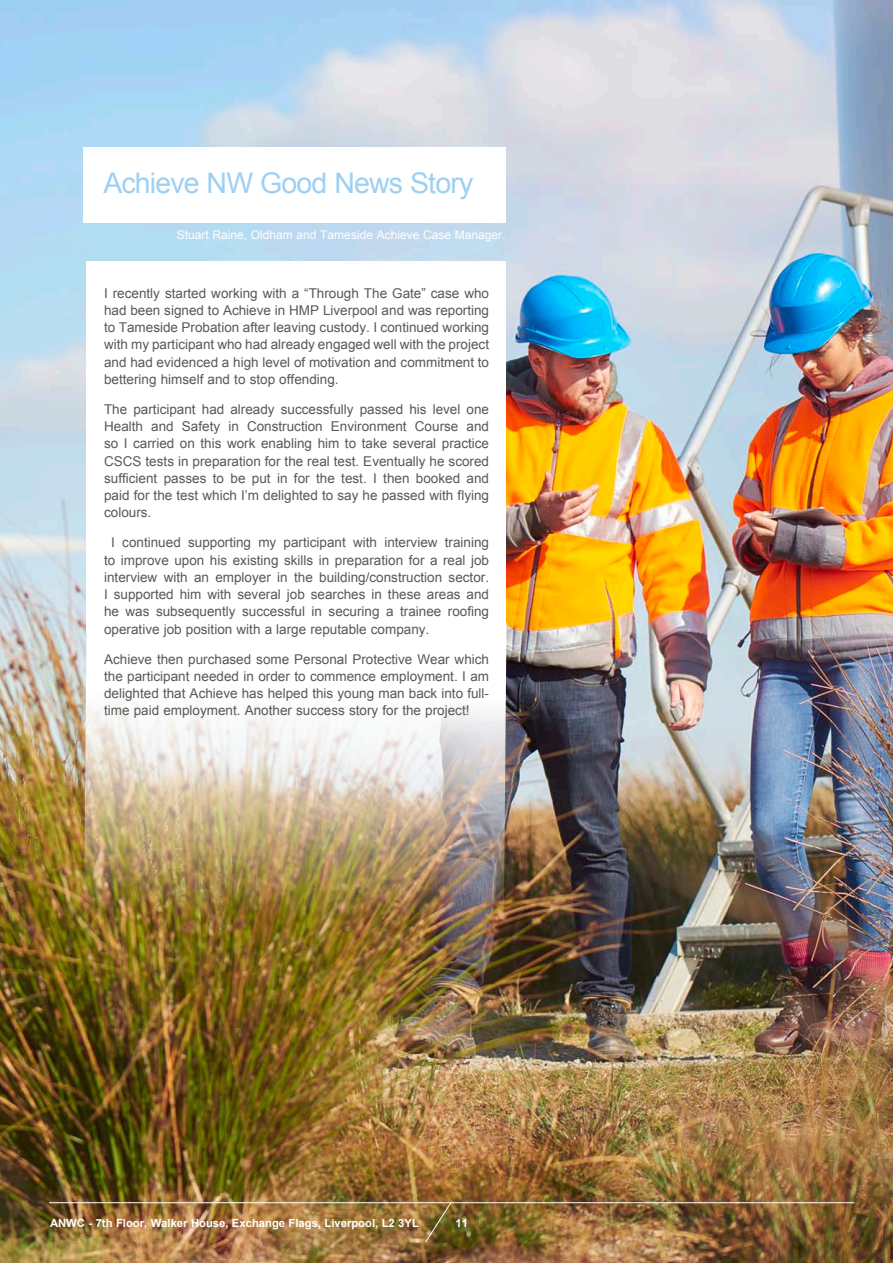
<style>
.page{position:relative;width:893px;height:1263px;background:#fff}
.page>*{position:absolute;margin:0;border:0;box-sizing:border-box;transform-origin:0 0}
.t1{font:28.5px "Arial";letter-spacing:-.03em;color:#9ed0f3}
.t2{font:13.5px/17.2px "Arial";color:#57585a;text-align:justify}
.t3{font:12px "Arial";color:#fff}
.t4{font:700 11.25px "Arial";color:#fff}
</style>
<div class="page">
<img style="left:0;top:0;width:893px;height:1263px">
<img style="left:83px;top:618px;width:423px;height:436px">
<hr style="left:49px;top:1202px;width:805px;height:1px;background:#fff">
<svg style="left:425px;top:1201px;width:27px;height:42px"></svg>
<div style="left:84px;top:147px;width:422px;height:75px;background:#fff"></div>
<div style="left:86px;top:262px;width:420px;height:373px;background:#fff"></div>
<p class="t1" style="left:103px;top:165px;width:371px">Achieve NW Good News Story</p>
<p class="t3" style="left:177px;top:227px;width:330px">Stuart Raine, Oldham and Tameside Achieve Case Manager.</p>
<p class="t2" style="left:104px;top:284px;width:387px">I recently started working with a “Through The Gate” case who had been signed to Achieve in HMP Liverpool and was reporting to Tameside Probation after leaving custody. I continued working with my participant who had already engaged well with the project and had evidenced a high level of motivation and commitment to bettering himself and to stop offending.</p>
<p class="t2" style="left:104px;top:401px;width:387px">The participant had already successfully passed his level one Health and Safety in Construction Environment Course and so I carried on this work enabling him to take several practice CSCS tests in preparation for the real test. Eventually he scored sufficient passes to be put in for the test. I then booked and paid for the test which I’m delighted to say he passed with flying colours.</p>
<p class="t2" style="left:104px;top:534px;width:387px;text-indent:7px">I continued supporting my participant with interview training to improve upon his existing skills in preparation for a real job interview with an employer in the building/construction sector.<br>I supported him with several job searches in these areas and he was subsequently successful in securing a trainee roofing operative job position with a large reputable company.</p>
<p class="t2" style="left:104px;top:650px;width:387px">Achieve then purchased some Personal Protective Wear which the participant needed in order to commence employment. I am delighted that Achieve has helped this young man back into full&shy;time paid employment. Another success story for the project!</p>
<p class="t4" style="left:50px;top:1216px;width:370px">ANWC - 7th Floor, Walker House, Exchange Flags, Liverpool, L2 3YL</p>
<p class="t4" style="left:456px;top:1216px;width:14px">11</p>
</div>
